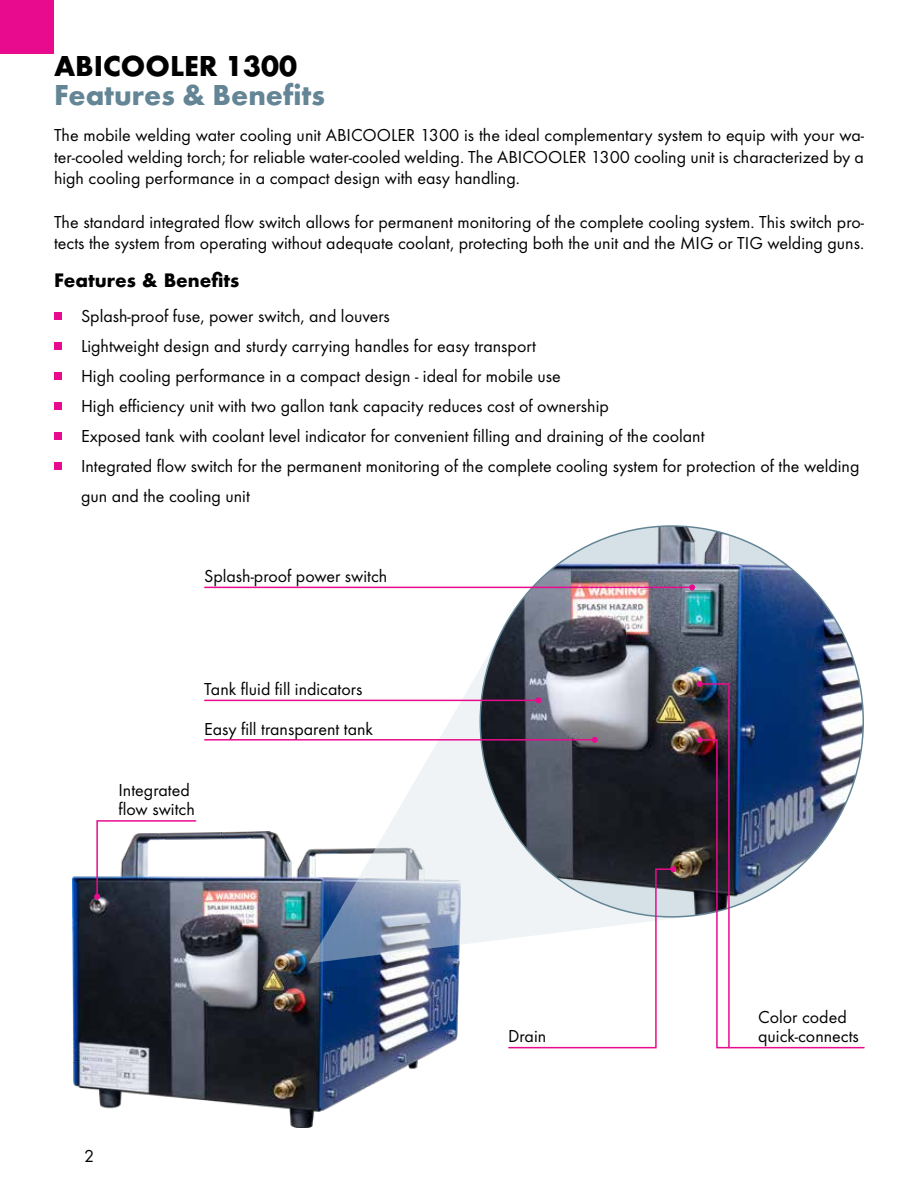
<style>
.page{position:relative;width:918px;height:1188px;background:#fff}
.page>*{position:absolute;margin:0;border:0;box-sizing:border-box;transform-origin:0 0}
.t1{font:700 30px "Futura TOT";color:#648595}
.t2{font:700 30px "Futura TOT";color:#000}
.t3{font:18px/30px "Futura TOT";color:#000}
.t4{font:700 18px "Futura";color:#000}
</style>
<div class="page">
<div style="left:0;top:0;width:54px;height:54px;background:#e90b8d"></div>
<img style="left:72px;top:831px;width:388px;height:297px">
<svg style="left:309px;top:670px;width:198px;height:293px"></svg>
<div style="left:54px;top:312px;width:7px;height:8px;background:#e90b8d"></div>
<div style="left:54px;top:342px;width:7px;height:8px;background:#e90b8d"></div>
<div style="left:54px;top:372px;width:7px;height:8px;background:#e90b8d"></div>
<div style="left:54px;top:402px;width:7px;height:8px;background:#e90b8d"></div>
<div style="left:54px;top:432px;width:7px;height:8px;background:#e90b8d"></div>
<div style="left:54px;top:462px;width:7px;height:8px;background:#e90b8d"></div>
<img style="left:480px;top:526px;width:383px;height:391px">
<svg style="left:730px;top:738px;width:135px;height:311px"></svg>
<svg style="left:507px;top:866px;width:169px;height:183px"></svg>
<svg style="left:697px;top:681px;width:33px;height:368px"></svg>
<hr style="left:205px;top:700px;width:333px;height:1px;background:#e90b8d">
<svg style="left:536px;top:697px;width:6px;height:6px"></svg>
<hr style="left:205px;top:739px;width:390px;height:2px;background:#e90b8d">
<svg style="left:592px;top:737px;width:6px;height:6px"></svg>
<hr style="left:205px;top:587px;width:487px;height:1px;background:#e90b8d">
<svg style="left:689px;top:584px;width:6px;height:6px"></svg>
<svg style="left:94px;top:820px;width:103px;height:80px"></svg>
<h1 class="t2" style="left:54px;top:47px;width:245px">ABICOOLER 1300</h1>
<h1 class="t1" style="left:54px;top:77px;width:272px">Features &amp; Benefits</h1>
<p class="t3" style="left:54px;top:124px;width:812px;line-height:21.6px;text-align:justify">The mobile welding water cooling unit ABICOOLER 1300 is the ideal complementary system to equip with your wa&shy;ter-cooled welding torch; for reliable water-cooled welding. The ABICOOLER 1300 cooling unit is characterized by a high cooling performance in a compact design with easy handling.</p>
<p class="t3" style="left:54px;top:211px;width:812px;line-height:21.6px">The standard integrated flow switch allows for permanent monitoring of the complete cooling system. This switch pro&shy;tects the system from operating without adequate coolant, protecting both the unit and the MIG or TIG welding guns.</p>
<p class="t4" style="left:54px;top:267px;width:187px">Features &amp; Benefits</p>
<p class="t3" style="left:81px;top:301px;width:780px">Splash-proof fuse, power switch, and louvers<br>Lightweight design and sturdy carrying handles for easy transport<br>High cooling performance in a compact design - ideal for mobile use<br>High efficiency unit with two gallon tank capacity reduces cost of ownership<br>Exposed tank with coolant level indicator for convenient filling and draining of the coolant<br>Integrated flow switch for the permanent monitoring of the complete cooling system for protection of the welding gun and the cooling unit</p>
<p class="t3" style="left:204px;top:561px;width:185px">Splash-proof power switch</p>
<p class="t3" style="left:204px;top:674px;width:160px">Tank fluid fill indicators</p>
<p class="t3" style="left:204px;top:714px;width:171px">Easy fill transparent tank</p>
<p class="t3" style="left:118px;top:780px;width:78px;line-height:19.5px">Integrated flow switch</p>
<p class="t3" style="left:84px;top:1141px;width:12px">2</p>
<p class="t3" style="left:758px;top:1002px;width:90px">Color coded</p>
<p class="t3" style="left:508px;top:1021px;width:40px">Drain</p>
<p class="t3" style="left:758px;top:1021px;width:102px">quick-connects</p>
</div>
